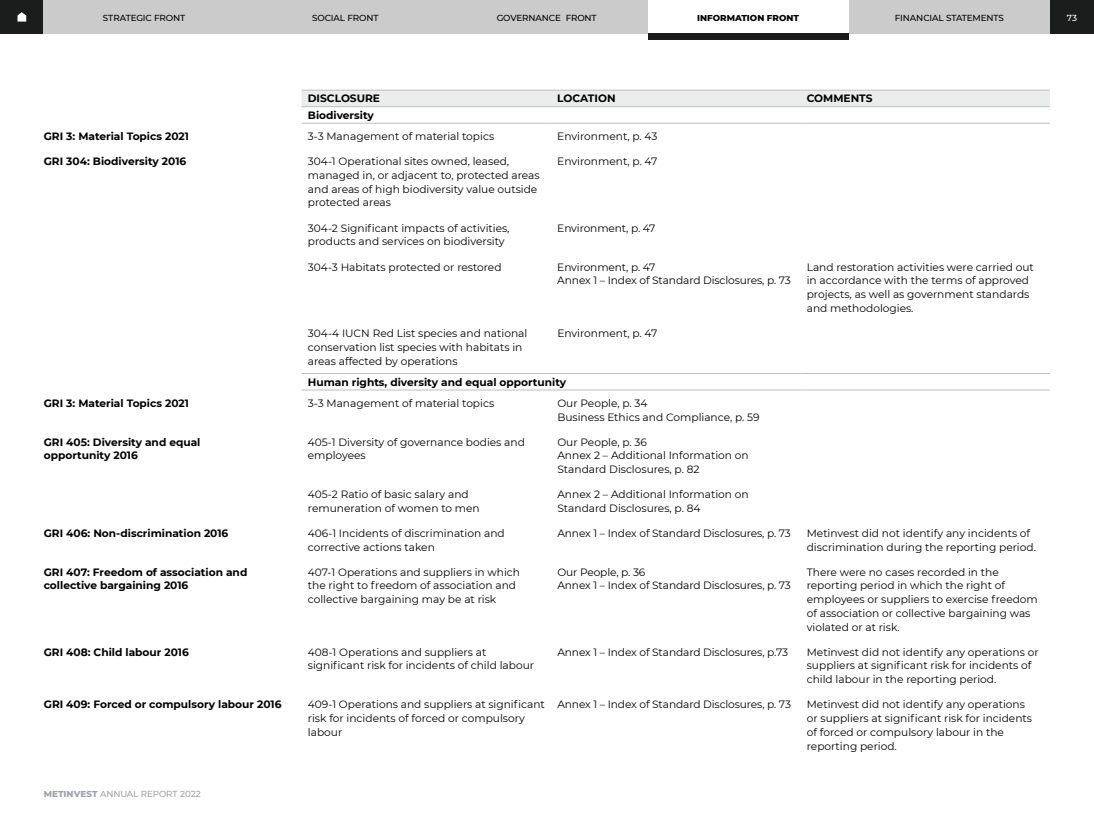
<style>
.page{position:relative;width:1094px;height:819px;background:#fff}
.page>*{position:absolute;margin:0;border:0;box-sizing:border-box;transform-origin:0 0}
.t1{font:10.62px/13.8px "Montserrat";color:#000}
.t2{font:700 10.62px/13.8px "Montserrat";color:#000}
.t3{font:500 8.75px "Montserrat";letter-spacing:-.01em;color:#000}
.t4{font:500 8.75px "Montserrat";letter-spacing:-.01em;color:#9fa3a9}
.t5{font:800 8.75px "Montserrat";color:#000}
.t6{font:500 8.75px "Montserrat";color:#fff}
.s1{font-weight:800}
</style>
<div class="page">
<div style="left:302px;top:91px;width:748px;height:15px;background:#ebecec"></div>
<hr style="left:302px;top:90px;width:249px;height:1px;background:#bcbec0">
<hr style="left:551px;top:90px;width:249px;height:1px;background:#bcbec0">
<hr style="left:800px;top:90px;width:250px;height:1px;background:#bcbec0">
<hr style="left:302px;top:106px;width:249px;height:1px;background:#bcbec0">
<hr style="left:551px;top:106px;width:249px;height:1px;background:#bcbec0">
<hr style="left:800px;top:106px;width:250px;height:1px;background:#bcbec0">
<hr style="left:302px;top:123px;width:249px;height:1px;background:#bcbec0">
<hr style="left:551px;top:123px;width:249px;height:1px;background:#bcbec0">
<hr style="left:800px;top:123px;width:250px;height:1px;background:#bcbec0">
<hr style="left:302px;top:373px;width:249px;height:1px;background:#bcbec0">
<hr style="left:551px;top:373px;width:249px;height:1px;background:#bcbec0">
<hr style="left:800px;top:373px;width:250px;height:1px;background:#bcbec0">
<hr style="left:302px;top:390px;width:249px;height:1px;background:#bcbec0">
<hr style="left:551px;top:390px;width:249px;height:1px;background:#bcbec0">
<hr style="left:800px;top:390px;width:250px;height:1px;background:#bcbec0">
<div style="left:1050px;top:0;width:44px;height:34px;background:#1b1c1c"></div>
<div style="left:0;top:0;width:44px;height:34px;background:#1b1c1c"></div>
<div style="left:44px;top:0;width:1006px;height:34px;background:#cbcbcb"></div>
<div style="left:648px;top:0;width:200px;height:34px;background:#fff"></div>
<div style="left:648px;top:34px;width:200px;height:6px;background:#1b1c1c"></div>
<svg style="left:18px;top:12px;width:8px;height:10px"></svg>
<p class="t3" style="left:103px;top:12px;width:84px">STRATEGIC FRONT</p>
<p class="t3" style="left:312px;top:12px;width:68px">SOCIAL FRONT</p>
<p class="t3" style="left:497px;top:12px;width:102px">GOVERNANCE FRONT</p>
<p class="t5" style="left:697px;top:11px;width:103px">INFORMATION FRONT</p>
<p class="t3" style="left:895px;top:12px;width:111px">FINANCIAL STATEMENTS</p>
<p class="t6" style="left:1067px;top:12px;width:12px">73</p>
<p class="t2" style="left:308px;top:91px;width:74px">DISCLOSURE</p>
<p class="t2" style="left:557px;top:91px;width:60px">LOCATION</p>
<p class="t2" style="left:807px;top:91px;width:67px">СOMMENTS</p>
<p class="t2" style="left:308px;top:108px;width:68px">Biodiversity</p>
<p class="t2" style="left:44px;top:129px;width:147px">GRI 3: Material Topics 2021</p>
<p class="t1" style="left:308px;top:129px;width:188px">3-3 Management of material topics</p>
<p class="t1" style="left:557px;top:129px;width:102px">Environment, p. 43</p>
<p class="t2" style="left:44px;top:154px;width:144px">GRI 304: Biodiversity 2016</p>
<p class="t1" style="left:308px;top:154px;width:233px">304-1 Operational sites owned, leased, managed in, or adjacent to, protected areas and areas of high biodiversity value outside protected areas</p>
<p class="t1" style="left:557px;top:154px;width:101px">Environment, p. 47</p>
<p class="t1" style="left:308px;top:221px;width:203px">304-2 Significant impacts of activities, products and services on biodiversity</p>
<p class="t1" style="left:557px;top:221px;width:100px">Environment, p. 47</p>
<p class="t1" style="left:308px;top:260px;width:195px">304-3 Habitats protected or restored</p>
<p class="t1" style="left:557px;top:260px;width:235px">Environment, p. 47<br>Annex 1 – Index of Standard Disclosures, p. 73</p>
<p class="t1" style="left:807px;top:260px;width:229px">Land restoration activities were carried out in accordance with the terms of approved projects, as well as government standards and methodologies.</p>
<p class="t1" style="left:308px;top:326px;width:221px">304-4 IUCN Red List species and national conservation list species with habitats in areas affected by operations</p>
<p class="t1" style="left:557px;top:326px;width:101px">Environment, p. 47</p>
<p class="t2" style="left:308px;top:374px;width:260px">Human rights, diversity and equal opportunity</p>
<p class="t2" style="left:44px;top:395px;width:147px">GRI 3: Material Topics 2021</p>
<p class="t1" style="left:308px;top:396px;width:188px">3-3 Management of material topics</p>
<p class="t1" style="left:557px;top:396px;width:204px">Our People, p. 34<br>Business Ethics and Compliance, p. 59</p>
<p class="t2" style="left:44px;top:434px;width:158px">GRI 405: Diversity and equal opportunity 2016</p>
<p class="t1" style="left:308px;top:434px;width:219px">405-1 Diversity of governance bodies and employees</p>
<p class="t1" style="left:557px;top:434px;width:193px">Our People, p. 36<br>Annex 2 – Additional Information on<br>Standard Disclosures, p. 82</p>
<p class="t1" style="left:308px;top:487px;width:173px">405-2 Ratio of basic salary and remuneration of women to men</p>
<p class="t1" style="left:557px;top:487px;width:193px">Annex 2 – Additional Information on<br>Standard Disclosures, p. 84</p>
<p class="t2" style="left:44px;top:526px;width:186px">GRI 406: Non-discrimination 2016</p>
<p class="t1" style="left:308px;top:526px;width:198px">406-1 Incidents of discrimination and corrective actions taken</p>
<p class="t1" style="left:557px;top:526px;width:235px">Annex 1 – Index of Standard Disclosures, p. 73</p>
<p class="t1" style="left:807px;top:526px;width:231px">Metinvest did not identify any incidents of discrimination during the reporting period.</p>
<p class="t2" style="left:44px;top:564px;width:205px">GRI 407: Freedom of association and collective bargaining 2016</p>
<p class="t1" style="left:308px;top:564px;width:214px">407-1 Operations and suppliers in which the right to freedom of association and collective bargaining may be at risk</p>
<p class="t1" style="left:557px;top:564px;width:235px">Our People, p. 36<br>Annex 1 – Index of Standard Disclosures, p. 73</p>
<p class="t1" style="left:807px;top:564px;width:233px">There were no cases recorded in the reporting period in which the right of employees or suppliers to exercise freedom of association or collective bargaining was violated or at risk.</p>
<p class="t2" style="left:44px;top:644px;width:146px">GRI 408: Child labour 2016</p>
<p class="t1" style="left:308px;top:645px;width:228px">408-1 Operations and suppliers at significant risk for incidents of child labour</p>
<p class="t1" style="left:557px;top:645px;width:232px">Annex 1 – Index of Standard Disclosures, p.73</p>
<p class="t1" style="left:807px;top:645px;width:233px">Metinvest did not identify any operations or suppliers at significant risk for incidents of child labour in the reporting period.</p>
<p class="t2" style="left:44px;top:697px;width:239px">GRI 409: Forced or compulsory labour 2016</p>
<p class="t1" style="left:308px;top:697px;width:238px">409-1 Operations and suppliers at significant risk for incidents of forced or compulsory labour</p>
<p class="t1" style="left:557px;top:697px;width:235px">Annex 1 – Index of Standard Disclosures, p. 73</p>
<p class="t1" style="left:807px;top:697px;width:227px">Metinvest did not identify any operations or suppliers at significant risk for incidents of forced or compulsory labour in the reporting period.</p>
<p class="t4" style="left:44px;top:788px;width:159px"><span class="s1">METINVEST</span> ANNUAL REPORT 2022</p>
</div>
